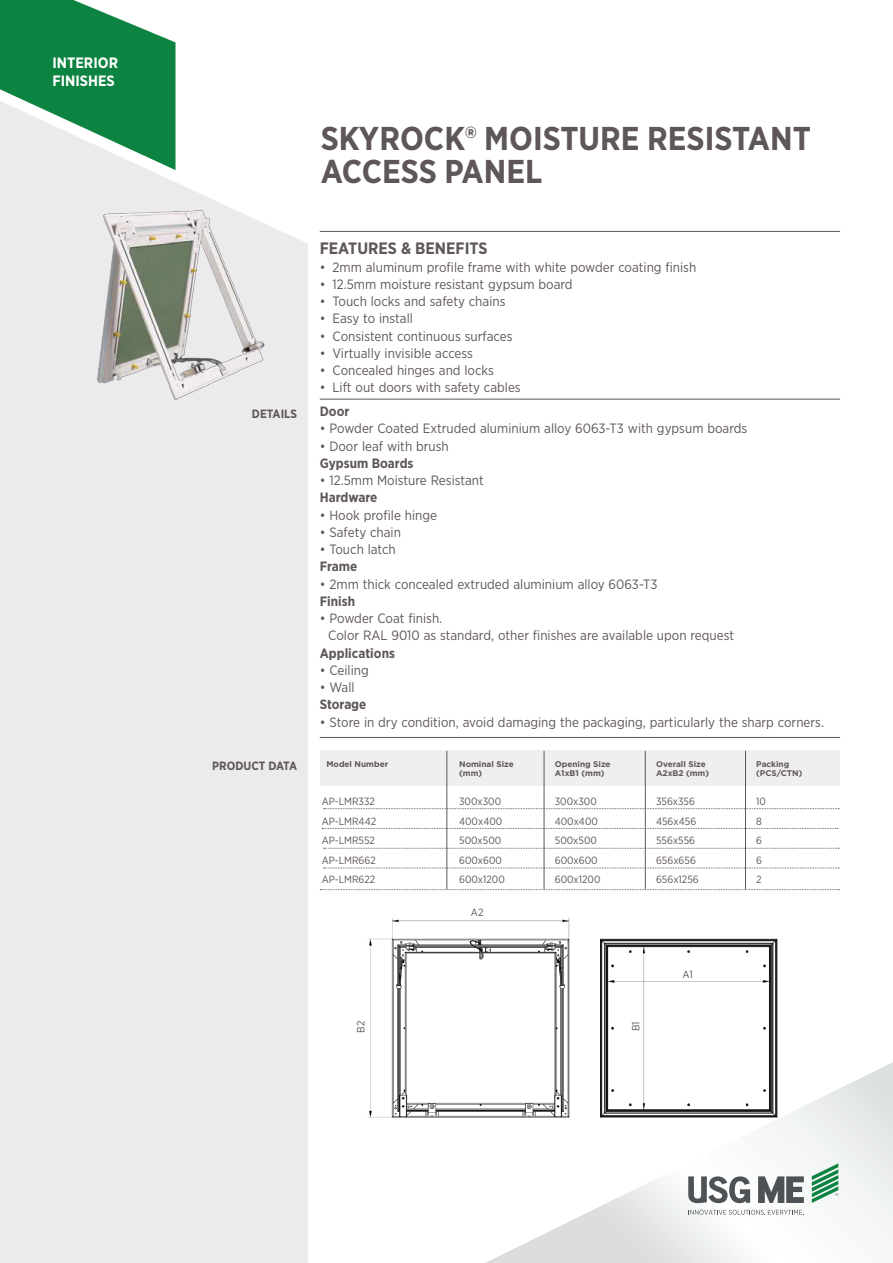
<style>
.page{position:relative;width:893px;height:1263px;background:#fff}
.page>*{position:absolute;margin:0;border:0;box-sizing:border-box;transform-origin:0 0}
.t1{font:700 33px "Gotham Narrow";color:#5f565c}
.Helvetica_light_10pt{font:700 16.5px "Gotham Narrow";color:#5f565c}
.t2{font:700 15px "Gotham Narrow";color:#fff}
.Helvetica_light_10pt-2{font:13.5px "Gotham Narrow";color:#5f565c}
.Helvetica_light_10pt-3{font:700 13.5px "Gotham Narrow";color:#5f565c}
.Helvetica_light_10pt-4{font:700 12px "Gotham Narrow";color:#5f565c}
.Helvetica_light_10pt-5{font:10.5px "Gotham Narrow";color:#5f565c}
.t3{font:700 8.25px "Gotham";color:#5f565c}
</style>
<div class="page">
<svg style="left:0;top:0;width:176px;height:101px;background:#2b9258"></svg>
<div style="left:0;top:101px;width:308px;height:1162px;background:#ebeaec"></div>
<hr style="left:320px;top:231px;width:520px;height:1px;background:#5f565c">
<hr style="left:320px;top:399px;width:520px;height:1px;background:#5f565c">
<div style="left:320px;top:751px;width:519px;height:35px;background:#efeef0"></div>
<svg style="left:324px;top:808px;width:515px;height:1px"></svg>
<svg style="left:324px;top:848px;width:515px;height:1px"></svg>
<svg style="left:322px;top:828px;width:516px;height:1px"></svg>
<svg style="left:324px;top:867px;width:515px;height:1px"></svg>
<svg style="left:320px;top:889px;width:519px;height:1px"></svg>
<hr style="left:446px;top:751px;width:1px;height:138px;background:#5f565c">
<hr style="left:544px;top:751px;width:1px;height:138px;background:#5f565c">
<hr style="left:645px;top:751px;width:1px;height:138px;background:#5f565c">
<hr style="left:745px;top:751px;width:1px;height:138px;background:#5f565c">
<hr style="left:320px;top:737px;width:520px;height:1px;background:#5f565c">
<img style="left:50px;top:186px;width:255px;height:222px">
<img style="left:367px;top:917px;width:411px;height:201px">
<svg style="left:428px;top:1061px;width:465px;height:202px"></svg>
<svg style="left:689px;top:1210px;width:115px;height:5px"></svg>
<svg style="left:688px;top:1176px;width:62px;height:27px"></svg>
<svg style="left:758px;top:1176px;width:46px;height:27px"></svg>
<svg style="left:812px;top:1163px;width:26px;height:40px"></svg>
<p class="t2" style="left:52px;top:53px;width:67px">INTERIOR</p>
<p class="t2" style="left:52px;top:71px;width:64px">FINISHES</p>
<p class="t1" style="left:321px;top:117px;width:492px">SKYROCK® MOISTURE RESISTANT</p>
<p class="t1" style="left:321px;top:150px;width:223px">ACCESS PANEL</p>
<p class="Helvetica_light_10pt-4" style="left:252px;top:406px;width:47px">DETAILS</p>
<p class="Helvetica_light_10pt-4" style="left:212px;top:758px;width:86px">PRODUCT DATA</p>
<p class="Helvetica_light_10pt" style="left:320px;top:238px;width:169px">FEATURES &amp; BENEFITS</p>
<p class="Helvetica_light_10pt-2" style="left:320px;top:258px;width:378px">• 2mm aluminum profile frame with white powder coating finish</p>
<p class="Helvetica_light_10pt-2" style="left:320px;top:276px;width:254px">• 12.5mm moisture resistant gypsum board</p>
<p class="Helvetica_light_10pt-2" style="left:320px;top:293px;width:187px">• Touch locks and safety chains</p>
<p class="Helvetica_light_10pt-2" style="left:320px;top:310px;width:95px">• Easy to install</p>
<p class="Helvetica_light_10pt-2" style="left:320px;top:327px;width:194px">• Consistent continuous surfaces</p>
<p class="Helvetica_light_10pt-2" style="left:320px;top:345px;width:155px">• Virtually invisible access</p>
<p class="Helvetica_light_10pt-2" style="left:320px;top:362px;width:176px">• Concealed hinges and locks</p>
<p class="Helvetica_light_10pt-2" style="left:320px;top:379px;width:202px">• Lift out doors with safety cables</p>
<p class="Helvetica_light_10pt-3" style="left:320px;top:403px;width:31px">Door</p>
<p class="Helvetica_light_10pt-2" style="left:320px;top:420px;width:429px">• Powder Coated Extruded aluminium alloy 6063-T3 with gypsum boards</p>
<p class="Helvetica_light_10pt-2" style="left:320px;top:437px;width:131px">• Door leaf with brush</p>
<p class="Helvetica_light_10pt-3" style="left:320px;top:454px;width:95px">Gypsum Boards</p>
<p class="Helvetica_light_10pt-2" style="left:320px;top:472px;width:166px">• 12.5mm Moisture Resistant</p>
<p class="Helvetica_light_10pt-3" style="left:320px;top:489px;width:59px">Hardware</p>
<p class="Helvetica_light_10pt-2" style="left:320px;top:506px;width:119px">• Hook profile hinge</p>
<p class="Helvetica_light_10pt-2" style="left:320px;top:524px;width:83px">• Safety chain</p>
<p class="Helvetica_light_10pt-2" style="left:320px;top:541px;width:78px">• Touch latch</p>
<p class="Helvetica_light_10pt-3" style="left:320px;top:558px;width:39px">Frame</p>
<p class="Helvetica_light_10pt-2" style="left:320px;top:575px;width:339px">• 2mm thick concealed extruded aluminium alloy 6063-T3</p>
<p class="Helvetica_light_10pt-3" style="left:320px;top:592px;width:37px">Finish</p>
<p class="Helvetica_light_10pt-2" style="left:320px;top:610px;width:124px">• Powder Coat finish.</p>
<p class="Helvetica_light_10pt-2" style="left:328px;top:627px;width:407px">Color RAL 9010 as standard, other finishes are available upon request</p>
<p class="Helvetica_light_10pt-3" style="left:320px;top:644px;width:77px">Applications</p>
<p class="Helvetica_light_10pt-2" style="left:320px;top:662px;width:51px">• Ceiling</p>
<p class="Helvetica_light_10pt-2" style="left:320px;top:679px;width:36px">• Wall</p>
<p class="Helvetica_light_10pt-3" style="left:320px;top:696px;width:48px">Storage</p>
<p class="Helvetica_light_10pt-2" style="left:320px;top:713px;width:506px">• Store in dry condition, avoid damaging the packaging, particularly the sharp corners.</p>
<p class="t3" style="left:326px;top:758px;width:63px">Model Number</p>
<p class="t3" style="left:459px;top:758px;width:56px">Nominal Size</p>
<p class="t3" style="left:459px;top:768px;width:25px">(mm)</p>
<p class="t3" style="left:555px;top:758px;width:57px">Opening Size</p>
<p class="t3" style="left:555px;top:768px;width:51px">A1xB1 (mm)</p>
<p class="t3" style="left:656px;top:758px;width:51px">Overall Size</p>
<p class="t3" style="left:656px;top:768px;width:55px">A2xB2 (mm)</p>
<p class="t3" style="left:756px;top:758px;width:35px">Packing</p>
<p class="t3" style="left:756px;top:768px;width:48px">(PCS/CTN)</p>
<p class="Helvetica_light_10pt-5" style="left:322px;top:795px;width:55px">AP-LMR332</p>
<p class="Helvetica_light_10pt-5" style="left:322px;top:815px;width:56px">AP-LMR442</p>
<p class="Helvetica_light_10pt-5" style="left:322px;top:834px;width:55px">AP-LMR552</p>
<p class="Helvetica_light_10pt-5" style="left:322px;top:854px;width:56px">AP-LMR662</p>
<p class="Helvetica_light_10pt-5" style="left:322px;top:873px;width:55px">AP-LMR622</p>
<p class="Helvetica_light_10pt-5" style="left:459px;top:795px;width:44px">300x300</p>
<p class="Helvetica_light_10pt-5" style="left:459px;top:815px;width:45px">400x400</p>
<p class="Helvetica_light_10pt-5" style="left:459px;top:834px;width:44px">500x500</p>
<p class="Helvetica_light_10pt-5" style="left:459px;top:854px;width:44px">600x600</p>
<p class="Helvetica_light_10pt-5" style="left:459px;top:873px;width:47px">600x1200</p>
<p class="Helvetica_light_10pt-5" style="left:555px;top:795px;width:44px">300x300</p>
<p class="Helvetica_light_10pt-5" style="left:555px;top:815px;width:45px">400x400</p>
<p class="Helvetica_light_10pt-5" style="left:555px;top:834px;width:44px">500x500</p>
<p class="Helvetica_light_10pt-5" style="left:555px;top:854px;width:44px">600x600</p>
<p class="Helvetica_light_10pt-5" style="left:555px;top:873px;width:47px">600x1200</p>
<p class="Helvetica_light_10pt-5" style="left:656px;top:795px;width:40px">356x356</p>
<p class="Helvetica_light_10pt-5" style="left:656px;top:815px;width:42px">456x456</p>
<p class="Helvetica_light_10pt-5" style="left:656px;top:834px;width:41px">556x556</p>
<p class="Helvetica_light_10pt-5" style="left:656px;top:854px;width:41px">656x656</p>
<p class="Helvetica_light_10pt-5" style="left:656px;top:873px;width:44px">656x1256</p>
<p class="Helvetica_light_10pt-5" style="left:756px;top:795px;width:11px">10</p>
<p class="Helvetica_light_10pt-5" style="left:756px;top:815px;width:7px">8</p>
<p class="Helvetica_light_10pt-5" style="left:756px;top:834px;width:7px">6</p>
<p class="Helvetica_light_10pt-5" style="left:756px;top:854px;width:7px">6</p>
<p class="Helvetica_light_10pt-5" style="left:756px;top:873px;width:7px">2</p>
<p class="Helvetica_light_10pt-5" style="left:471px;top:905px;width:14px">A2</p>
<p class="Helvetica_light_10pt-5" style="left:682px;top:968px;width:12px">A1</p>
<p class="Helvetica_light_10pt-5" style="left:354px;top:1032px;width:13px;rotate:-90deg">B2</p>
<p class="Helvetica_light_10pt-5" style="left:629px;top:1031px;width:11px;rotate:-90deg">B1</p>
</div>
